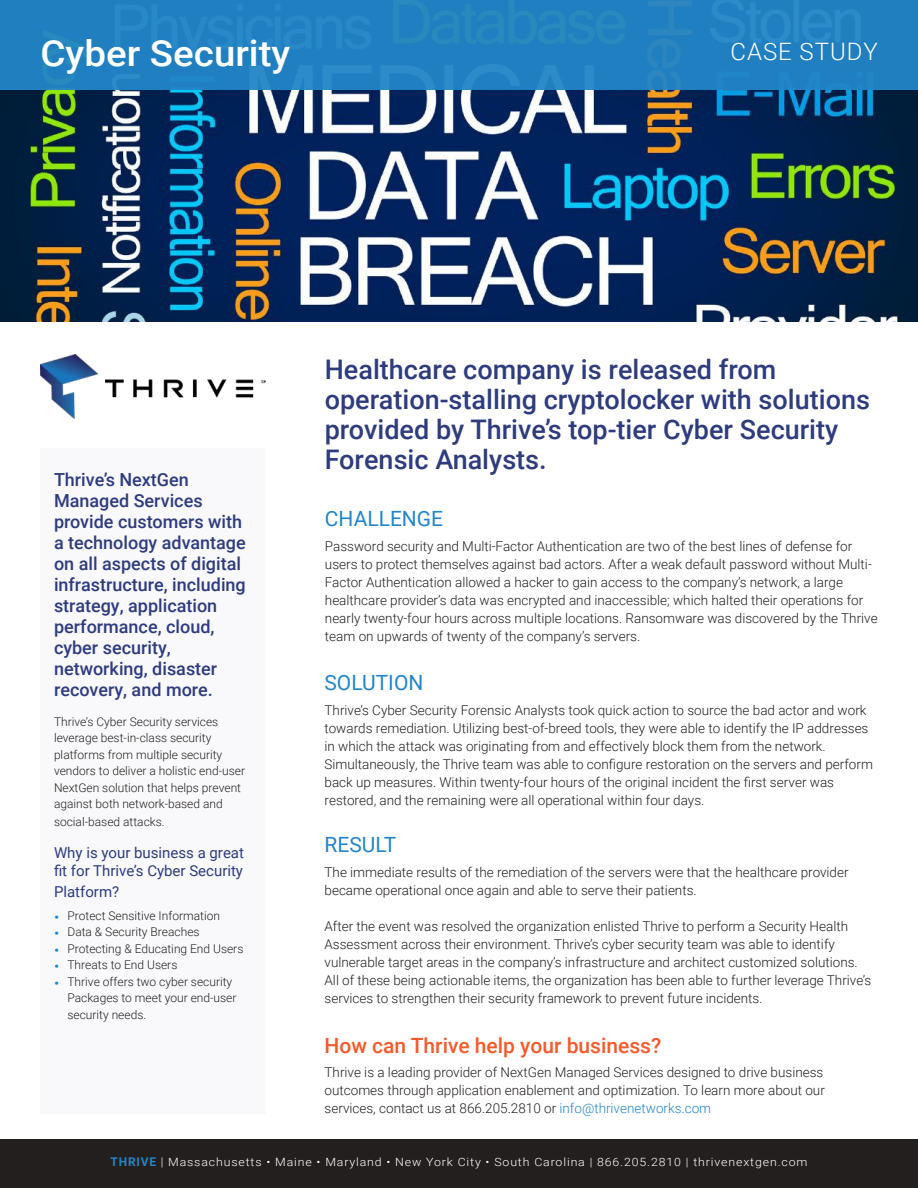
<style>
.page{position:relative;width:918px;height:1188px;background:#fff}
.page>*{position:absolute;margin:0;border:0;box-sizing:border-box;transform-origin:0 0}
.t1{font:500 36px "Roboto";color:#fff;scale:1.07 1}
.t2{font:500 27px/30px "Roboto";color:#2e3c7e}
.t3{font:300 24px "Roboto";letter-spacing:.04em;color:#fff}
.t4{font:500 21px "Roboto";color:#f55a2b}
.t5{font:21px "Roboto";color:#2285c7}
.t6{font:500 18px/21px "Roboto";color:#2e3c7e}
.t7{font:15px/18px "Roboto";color:#2e3c7e}
.t8{font:300 13.5px/18px "Roboto";color:#241f1f}
.t9{font:300 12px/16.5px "Roboto";color:#241f1f}
.t10{font:300 11.4px "Roboto";letter-spacing:.07em;color:#fff;scale:1.08 1}
.s1{font-family:"Sofia Pro";color:#2285c7}
.s2{color:#2285c7}
.s3{font-weight:700;font-size:12px;color:#2285c7}
.s4{font-size:12px}
</style>
<div class="page">
<div style="left:40px;top:448px;width:226px;height:666px;background:#f9f9fb"></div>
<img style="left:0;top:90px;width:918px;height:232px">
<div style="left:0;top:0;width:918px;height:90px;background:#207fc0"></div>
<img style="left:40px;top:354px;width:226px;height:64px">
<div style="left:0;top:1139px;width:918px;height:49px;background:#241f1f"></div>
<h1 class="t1" style="left:40px;top:28px;width:235px">Cyber Security</h1>
<h3 class="t3" style="left:731px;top:34px;width:149px">CASE STUDY</h3>
<p class="t6" style="left:54px;top:468px;width:193px">Thrive’s NextGen<br>Managed Services provide customers with a technology advantage on all aspects of digital infrastructure, including strategy, application performance, cloud, cyber security, networking, disaster recovery, and more.</p>
<p class="t9" style="left:54px;top:713px;width:193px">Thrive’s Cyber Security services leverage best-in-class security platforms from multiple security vendors to deliver a holistic end-user NextGen solution that helps prevent against both network-based and</p>
<p class="t9" style="left:54px;top:813px;width:112px">social-based attacks.</p>
<p class="t7" style="left:54px;top:843px;width:192px">Why is your business a great fit for Thrive’s Cyber Security</p>
<p class="t7" style="left:54px;top:882px;width:67px">Platform?</p>
<p class="t9" style="left:54px;top:907px;width:168px"><span class="s1">•</span> Protect Sensitive Information</p>
<p class="t9" style="left:54px;top:923px;width:147px"><span class="s1">•</span> Data &amp; Security Breaches</p>
<p class="t9" style="left:54px;top:940px;width:191px"><span class="s1">•</span> Protecting &amp; Educating End Users</p>
<p class="t9" style="left:54px;top:956px;width:125px"><span class="s1">•</span> Threats to End Users</p>
<p class="t9" style="left:68px;top:973px;width:171px;text-indent:-14px"><span class="s1">•</span> Thrive offers two cyber security<br>Packages to meet your end-user security needs.</p>
<h2 class="t2" style="left:325px;top:354px;width:547px">Healthcare company is released from operation-stalling cryptolocker with solutions provided by Thrive’s top-tier Cyber Security Forensic Analysts.</h2>
<h3 class="t5" style="left:325px;top:504px;width:120px">CHALLENGE</h3>
<p class="t8" style="left:325px;top:536px;width:554px">Password security and Multi-Factor Authentication are two of the best lines of defense for users to protect themselves against bad actors. After a weak default password without Multi-Factor Authentication allowed a hacker to gain access to the company’s network, a large healthcare provider’s data was encrypted and inaccessible; which halted their operations for nearly twenty-four hours across multiple locations. Ransomware was discovered by the Thrive team on upwards of twenty of the company’s servers.</p>
<h3 class="t5" style="left:325px;top:668px;width:100px">SOLUTION</h3>
<p class="t8" style="left:325px;top:701px;width:550px">Thrive’s Cyber Security Forensic Analysts took quick action to source the bad actor and work towards remediation. Utilizing best-of-breed tools, they were able to identify the IP addresses in which the attack was originating from and effectively block them from the network.<br>Simultaneously, the Thrive team was able to configure restoration on the servers and perform back up measures. Within twenty-four hours of the original incident the first server was restored, and the remaining were all operational within four days.</p>
<h3 class="t5" style="left:325px;top:830px;width:73px">RESULT</h3>
<p class="t8" style="left:325px;top:863px;width:526px">The immediate results of the remediation of the servers were that the healthcare provider became operational once again and able to serve their patients.</p>
<p class="t8" style="left:325px;top:917px;width:548px">After the event was resolved the organization enlisted Thrive to perform a Security Health Assessment across their environment. Thrive’s cyber security team was able to identify vulnerable target areas in the company’s infrastructure and architect customized solutions.<br>All of these being actionable items, the organization has been able to further leverage Thrive’s services to strengthen their security framework to prevent future incidents.</p>
<h3 class="t4" style="left:325px;top:1030px;width:338px">How can Thrive help your business?</h3>
<p class="t8" style="left:325px;top:1063px;width:502px;text-align:justify">Thrive is a leading provider of NextGen Managed Services designed to drive business outcomes through application enablement and optimization. To learn more about our services, contact us at 866.205.2810 or <span class="s2">info@thrivenetworks.com</span></p>
<p class="t10" style="left:110px;top:1154px;width:647px"><span class="s3">THRIVE</span> <span class="s4">|</span> Massachusetts • Maine • Maryland • New York City • South Carolina | 866.205.2810 | thrivenextgen.com</p>
</div>
